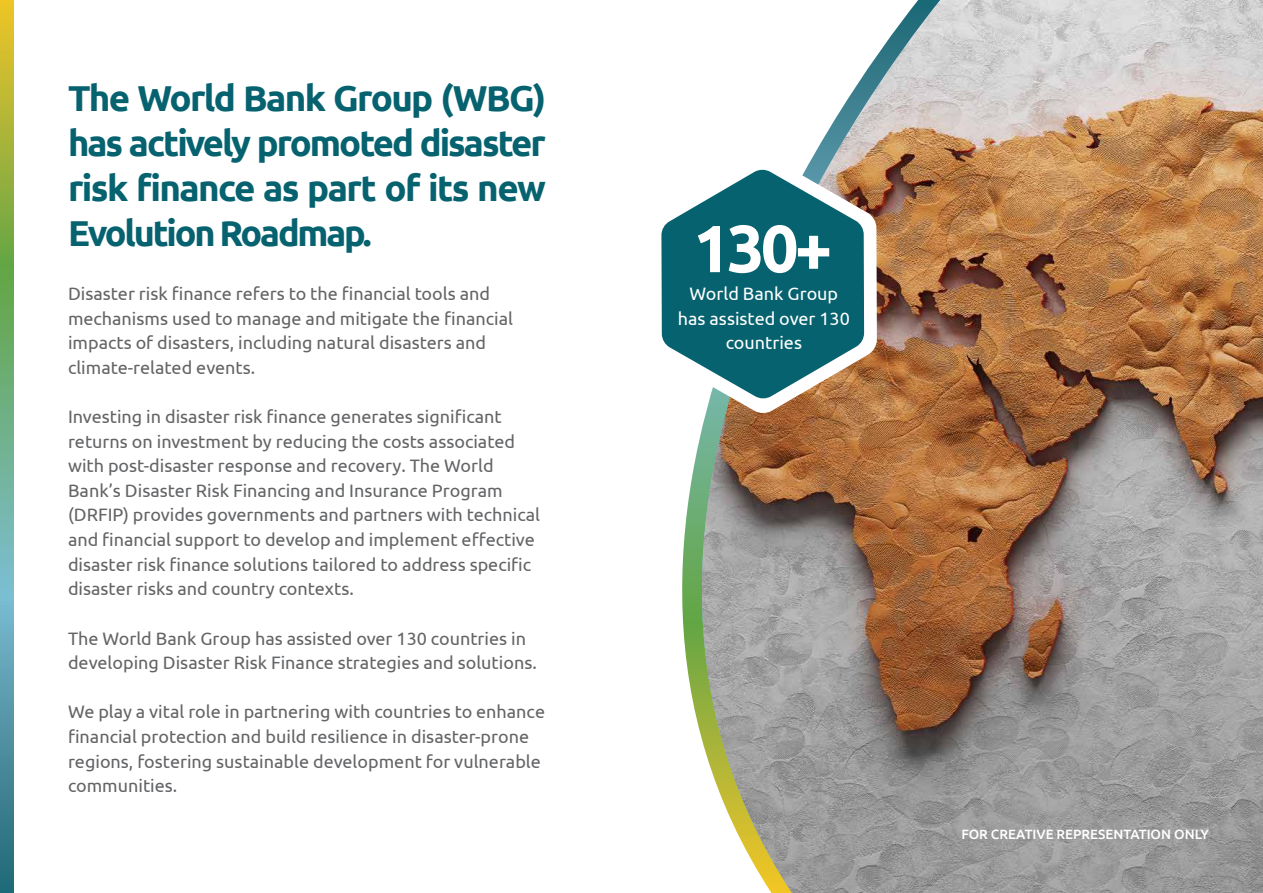
<style>
.page{position:relative;width:1263px;height:893px;background:#fff}
.page>*{position:absolute;margin:0;border:0;box-sizing:border-box;transform-origin:0 0}
.t1{font:700 66.6px "Ubuntu";color:#fff}
.t2{font:700 36px/45px "Ubuntu";letter-spacing:-.055em;color:#06626f;text-align:justify}
.t3{font:18px/24.6px "Ubuntu";color:#636466}
.t4{font:18px/24.6px "Ubuntu";color:#fff;text-align:center}
.t5{font:500 13.5px "Ubuntu";color:#fff}
</style>
<div class="page">
<svg style="left:682px;top:438px;width:18px;height:294px"></svg>
<img style="left:700px;top:0;width:563px;height:893px">
<svg style="left:700px;top:154px;width:177px;height:260px"></svg>
<svg style="left:661px;top:169px;width:203px;height:230px;fill:#06626f"></svg>
<svg style="left:0;top:0;width:13px;height:893px"></svg>
<h2 class="t2" style="left:68px;top:75px;width:480px">The World Bank Group (WBG) has actively promoted disaster risk finance as part of its new Evolution Roadmap.</h2>
<p class="t3" style="left:68px;top:281px;width:446px">Disaster risk finance refers to the financial tools and mechanisms used to manage and mitigate the financial impacts of disasters, including natural disasters and climate-related events.</p>
<p class="t3" style="left:68px;top:404px;width:474px">Investing in disaster risk finance generates significant returns on investment by reducing the costs associated with post-disaster response and recovery. The World Bank’s Disaster Risk Financing and Insurance Program (DRFIP) provides governments and partners with technical and financial support to develop and implement effective disaster risk finance solutions tailored to address specific disaster risks and country contexts.</p>
<p class="t3" style="left:68px;top:625px;width:470px">The World Bank Group has assisted over 130 countries in developing Disaster Risk Finance strategies and solutions.</p>
<p class="t3" style="left:68px;top:699px;width:478px">We play a vital role in partnering with countries to enhance financial protection and build resilience in disaster-prone regions, fostering sustainable development for vulnerable communities.</p>
<h1 class="t1" style="left:693px;top:208px;width:141px">130+</h1>
<p class="t4" style="left:678px;top:281px;width:173px">World Bank Group has assisted over 130 countries</p>
<p class="t5" style="left:961px;top:826px;width:249px">FOR CREATIVE REPRESENTATION ONLY</p>
</div>
